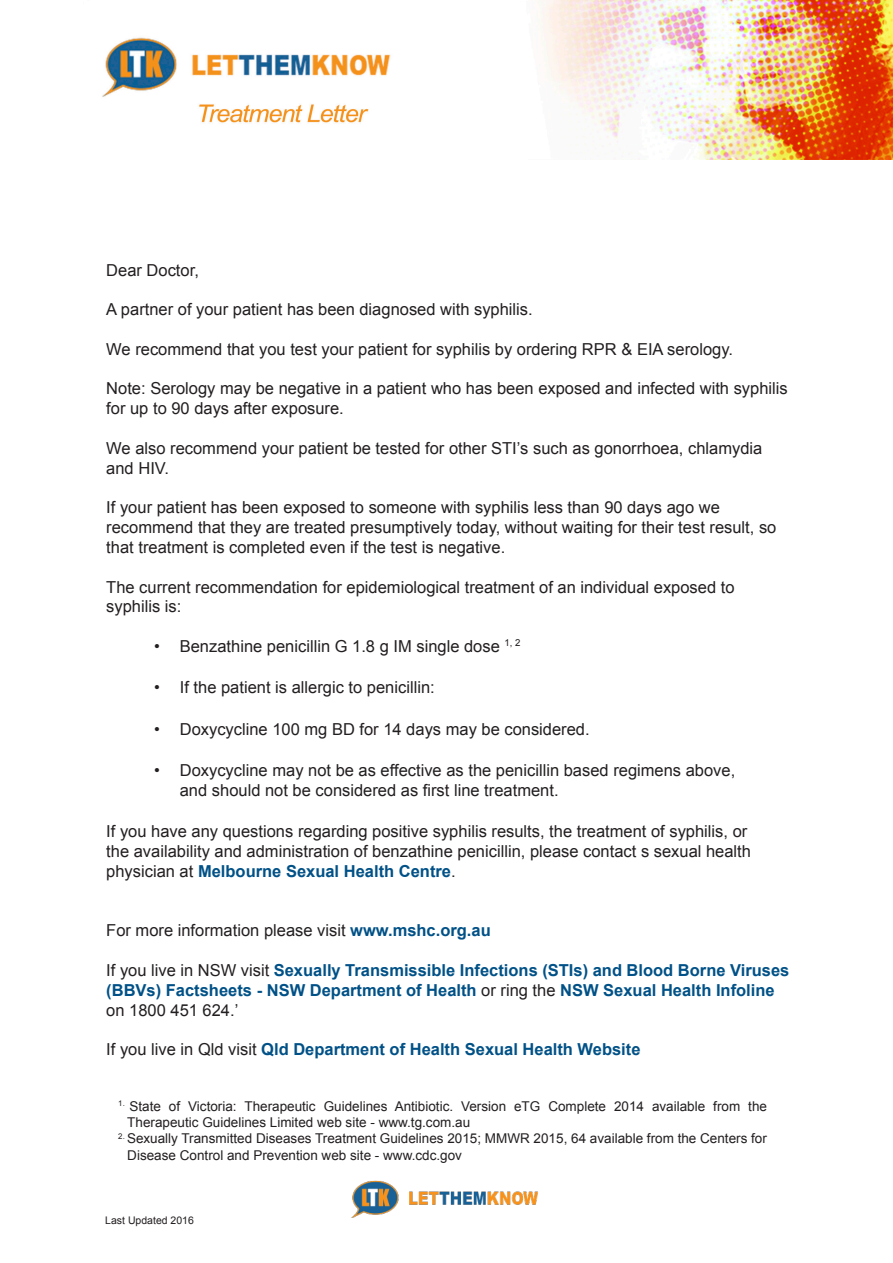
<style>
.page{position:relative;width:893px;height:1263px;background:#fff}
.page>*{position:absolute;margin:0;border:0;box-sizing:border-box;transform-origin:0 0}
.t1{font:16.5px/19.8px "Arial";color:#231f20}
.t2{font:700 16.5px/19.8px "Arial";color:#005187}
.t3{font:13.5px/16.2px "Arial";color:#231f20}
.t4{font:10.5px "Arial";color:#231f20}
.s1{font-weight:700;color:#005187}
.s2{font-weight:400;color:#231f20}
</style>
<div class="page">
<img style="left:102px;top:0;width:791px;height:159px">
<img style="left:352px;top:1180px;width:186px;height:37px">
<p class="t1" style="left:106px;top:260px;width:94px">Dear Doctor,</p>
<p class="t1" style="left:106px;top:300px;width:428px">A partner of your patient has been diagnosed with syphilis.</p>
<p class="t1" style="left:106px;top:339px;width:628px">We recommend that you test your patient for syphilis by ordering RPR &amp; EIA serology.</p>
<p class="t1" style="left:106px;top:379px;width:683px">Note: Serology may be negative in a patient who has been exposed and infected with syphilis for up to 90 days after exposure.</p>
<p class="t1" style="left:106px;top:438px;width:658px">We also recommend your patient be tested for other STI’s such as gonorrhoea, chlamydia and HIV.</p>
<p class="t1" style="left:106px;top:498px;width:672px">If your patient has been exposed to someone with syphilis less than 90 days ago we recommend that they are treated presumptively today, without waiting for their test result, so that treatment is completed even if the test is negative.</p>
<p class="t1" style="left:106px;top:577px;width:630px">The current recommendation for epidemiological treatment of an individual exposed to syphilis is:</p>
<p class="t1" style="left:154px;top:636px;width:368px">• Benzathine penicillin G 1.8 g IM single dose <sup>1,</sup> <sup>2</sup></p>
<p class="t1" style="left:154px;top:678px;width:282px">• If the patient is allergic to penicillin:</p>
<p class="t1" style="left:154px;top:719px;width:437px">• Doxycycline 100 mg BD for 14 days may be considered.</p>
<p class="t1" style="left:180px;top:761px;width:557px;text-indent:-25px">• Doxycycline may not be as effective as the penicillin based regimens above, and should not be considered as first line treatment.</p>
<p class="t1" style="left:106px;top:822px;width:646px">If you have any questions regarding positive syphilis results, the treatment of syphilis, or the availability and administration of benzathine penicillin, please contact s sexual health physician at <span class="s1">Melbourne Sexual Health Centre</span>.</p>
<p class="t1" style="left:106px;top:921px;width:386px">For more information please visit <span class="s1">www.mshc.org.au</span></p>
<p class="t2" style="left:106px;top:961px;width:685px"><span class="s2">If you live in NSW visit</span> Sexually Transmissible Infections (STIs) and Blood Borne Viruses (BBVs) Factsheets - NSW Department of Health <span class="s2">or ring the</span> NSW Sexual Health Infoline <span class="s2">on 1800 451 624.’</span></p>
<p class="t2" style="left:106px;top:1040px;width:536px"><span class="s2">If you live in Qld visit</span> Qld Department of Health Sexual Health Website</p>
<p class="t3" style="left:127px;top:1098px;width:641px;text-indent:-9px"><sup>1.</sup> State of Victoria: Therapeutic Guidelines Antibiotic. Version eTG Complete 2014 available from the<br>Therapeutic Guidelines Limited web site - www.tg.com.au</p>
<p class="t3" style="left:127px;top:1131px;width:641px;text-indent:-9px"><sup>2.</sup> Sexually Transmitted Diseases Treatment Guidelines 2015; MMWR 2015, 64 available from the Centers for<br>Disease Control and Prevention web site - www.cdc.gov</p>
<p class="t4" style="left:105px;top:1213px;width:90px">Last Updated 2016</p>
</div>
